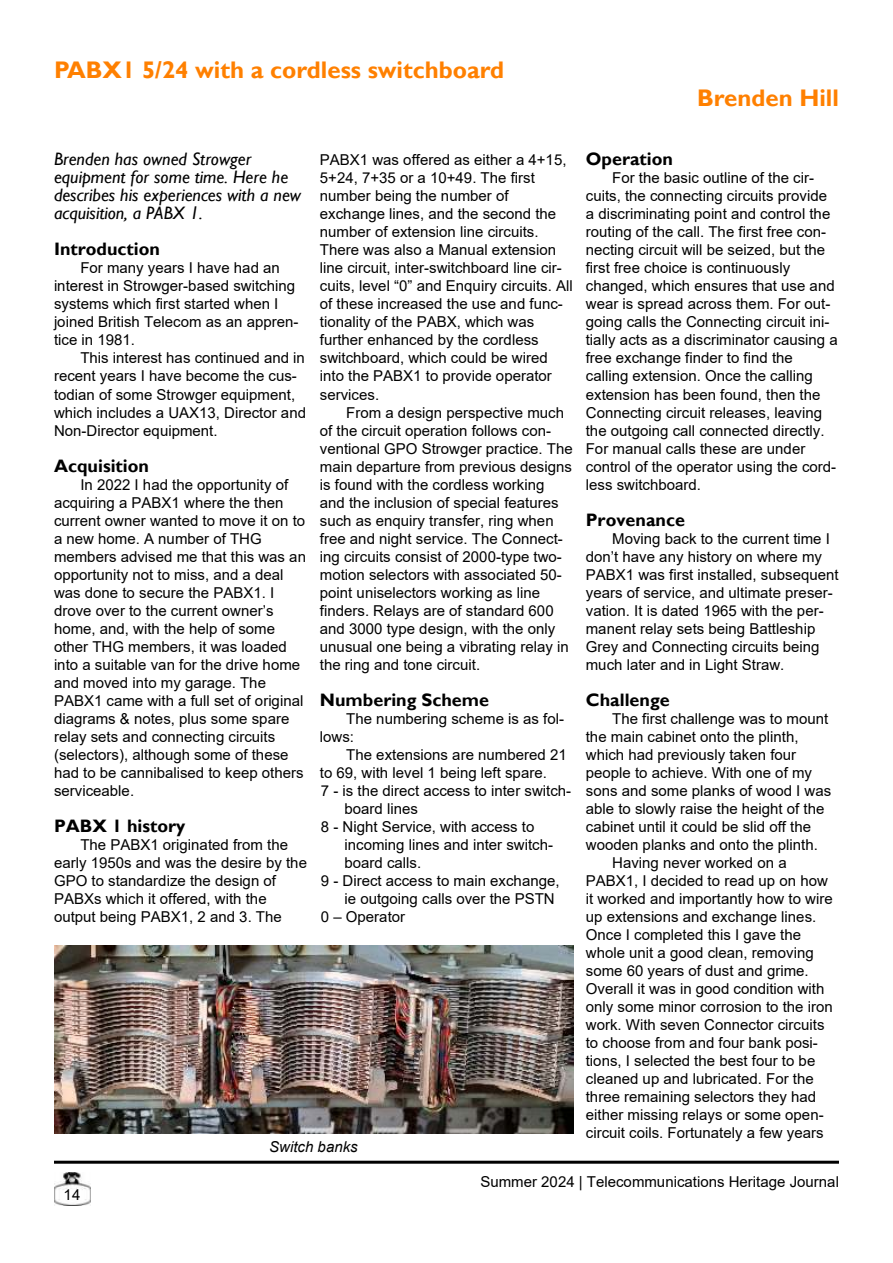
<style>
.page{position:relative;width:893px;height:1263px;background:#fff}
.page>*{position:absolute;margin:0;border:0;box-sizing:border-box;transform-origin:0 0}
.t1{font:700 24px "Gill Sans";color:#ff8000}
.t2{font:italic 18px/18px "Gill Sans";color:#000}
.t3{font:700 18px "Gill Sans";color:#000}
.t4{font:15px/18px "Arial";color:#000}
.t5{font:italic 15px "Arial";color:#000}
</style>
<div class="page">
<img style="left:54px;top:1172px;width:36px;height:33px">
<hr style="left:54px;top:1161px;width:785px;height:3px;background:#000">
<img style="left:54px;top:946px;width:519px;height:188px">
<h1 class="t1" style="left:54px;top:61px;width:452px">PABX1 5/24 with a cordless switchboard</h1>
<h1 class="t1" style="left:697px;top:89px;width:143px">Brenden Hill</h1>
<p class="t2" style="left:54px;top:152px;width:248px">Brenden has owned Strowger equipment for some time. Here he describes his experiences with a new acquisition, a PABX 1.</p>
<p class="t3" style="left:54px;top:243px;width:108px">Introduction</p>
<p class="t4" style="left:54px;top:261px;width:246px;text-indent:26px">For many years I have had an interest in Strowger-based switching systems which first started when I joined British Telecom as an appren&shy;tice in 1981.</p>
<p class="t4" style="left:54px;top:351px;width:254px;text-indent:26px">This interest has continued and in recent years I have become the cus&shy;todian of some Strowger equipment, which includes a UAX13, Director and Non-Director equipment.</p>
<p class="t3" style="left:54px;top:459px;width:96px">Acquisition</p>
<p class="t4" style="left:54px;top:477px;width:253px;text-indent:26px">In 2022 I had the opportunity of acquiring a PABX1 where the then current owner wanted to move it on to a new home. A number of THG members advised me that this was an opportunity not to miss, and a deal was done to secure the PABX1. I drove over to the current owner’s home, and, with the help of some other THG members, it was loaded into a suitable van for the drive home and moved into my garage. The<br>PABX1 came with a full set of original diagrams &amp; notes, plus some spare relay sets and connecting circuits (selectors), although some of these had to be cannibalised to keep others serviceable.</p>
<p class="t3" style="left:54px;top:819px;width:133px">PABX 1 history</p>
<p class="t4" style="left:54px;top:837px;width:254px;text-indent:26px">The PABX1 originated from the early 1950s and was the desire by the<br>GPO to standardize the design of<br>PABXs which it offered, with the output being PABX1, 2 and 3. The</p>
<p class="t4" style="left:320px;top:153px;width:254px">PABX1 was offered as either a 4+15,<br>5+24, 7+35 or a 10+49. The first number being the number of exchange lines, and the second the number of extension line circuits.<br>There was also a Manual extension line circuit, inter-switchboard line cir&shy;cuits, level “0” and Enquiry circuits. All of these increased the use and func&shy;tionality of the PABX, which was further enhanced by the cordless switchboard, which could be wired into the PABX1 to provide operator services.</p>
<p class="t4" style="left:320px;top:405px;width:254px;text-indent:26px">From a design perspective much of the circuit operation follows con&shy;ventional GPO Strowger practice. The main departure from previous designs is found with the cordless working and the inclusion of special features such as enquiry transfer, ring when free and night service. The Connect&shy;ing circuits consist of 2000-type two&shy;motion selectors with associated 50- point uniselectors working as line finders. Relays are of standard 600 and 3000 type design, with the only unusual one being a vibrating relay in the ring and tone circuit.</p>
<p class="t3" style="left:320px;top:693px;width:171px">Numbering Scheme</p>
<p class="t4" style="left:320px;top:711px;width:246px;text-indent:26px">The numbering scheme is as fol&shy;lows:</p>
<p class="t4" style="left:346px;top:747px;width:222px">The extensions are numbered 21</p>
<p class="t4" style="left:320px;top:765px;width:228px">to 69, with level 1 being left spare.</p>
<p class="t4" style="left:321px;top:783px;width:252px">7 - is the direct access to inter switch-</p>
<p class="t4" style="left:344px;top:801px;width:75px">board lines</p>
<p class="t4" style="left:321px;top:819px;width:215px">8 - Night Service, with access to</p>
<p class="t4" style="left:344px;top:837px;width:210px">incoming lines and inter switch-</p>
<p class="t4" style="left:344px;top:855px;width:78px">board calls.</p>
<p class="t4" style="left:321px;top:873px;width:240px">9 - Direct access to main exchange,</p>
<p class="t4" style="left:344px;top:891px;width:212px">ie outgoing calls over the PSTN</p>
<p class="t4" style="left:321px;top:909px;width:86px">0 – Operator</p>
<p class="t5" style="left:269px;top:1141px;width:90px">Switch banks</p>
<p class="t3" style="left:586px;top:153px;width:89px">Operation</p>
<p class="t4" style="left:586px;top:171px;width:253px;text-indent:26px">For the basic outline of the cir&shy;cuits, the connecting circuits provide a discriminating point and control the routing of the call. The first free con&shy;necting circuit will be seized, but the first free choice is continuously changed, which ensures that use and wear is spread across them. For out&shy;going calls the Connecting circuit ini&shy;tially acts as a discriminator causing a free exchange finder to find the calling extension. Once the calling extension has been found, then the Connecting circuit releases, leaving the outgoing call connected directly.<br>For manual calls these are under control of the operator using the cord&shy;less switchboard.</p>
<p class="t3" style="left:586px;top:513px;width:101px">Provenance</p>
<p class="t4" style="left:586px;top:531px;width:254px;text-indent:26px">Moving back to the current time I don’t have any history on where my PABX1 was first installed, subsequent years of service, and ultimate preser&shy;vation. It is dated 1965 with the per&shy;manent relay sets being Battleship Grey and Connecting circuits being much later and in Light Straw.</p>
<p class="t3" style="left:586px;top:693px;width:85px">Challenge</p>
<p class="t4" style="left:612px;top:711px;width:218px">The first challenge was to mount</p>
<p class="t4" style="left:586px;top:729px;width:214px">the main cabinet onto the plinth,</p>
<p class="t4" style="left:586px;top:747px;width:212px">which had previously taken four</p>
<p class="t4" style="left:586px;top:765px;width:228px">people to achieve. With one of my</p>
<p class="t4" style="left:586px;top:783px;width:247px">sons and some planks of wood I was</p>
<p class="t4" style="left:586px;top:801px;width:240px">able to slowly raise the height of the</p>
<p class="t4" style="left:586px;top:819px;width:227px">cabinet until it could be slid off the</p>
<p class="t4" style="left:586px;top:837px;width:234px">wooden planks and onto the plinth.</p>
<p class="t4" style="left:612px;top:855px;width:176px">Having never worked on a</p>
<p class="t4" style="left:586px;top:873px;width:244px">PABX1, I decided to read up on how</p>
<p class="t4" style="left:586px;top:891px;width:248px">it worked and importantly how to wire</p>
<p class="t4" style="left:586px;top:909px;width:232px">up extensions and exchange lines.</p>
<p class="t4" style="left:586px;top:927px;width:217px">Once I completed this I gave the</p>
<p class="t4" style="left:586px;top:945px;width:229px">whole unit a good clean, removing</p>
<p class="t4" style="left:586px;top:963px;width:224px">some 60 years of dust and grime.</p>
<p class="t4" style="left:586px;top:981px;width:240px">Overall it was in good condition with</p>
<p class="t4" style="left:586px;top:999px;width:248px">only some minor corrosion to the iron</p>
<p class="t4" style="left:586px;top:1017px;width:240px">work. With seven Connector circuits</p>
<p class="t4" style="left:586px;top:1035px;width:234px">to choose from and four bank posi-</p>
<p class="t4" style="left:586px;top:1053px;width:231px">tions, I selected the best four to be</p>
<p class="t4" style="left:586px;top:1071px;width:229px">cleaned up and lubricated. For the</p>
<p class="t4" style="left:586px;top:1089px;width:232px">three remaining selectors they had</p>
<p class="t4" style="left:586px;top:1107px;width:239px">either missing relays or some open-</p>
<p class="t4" style="left:586px;top:1125px;width:239px">circuit coils. Fortunately a few years</p>
<p class="t4" style="left:64px;top:1186px;width:18px">14</p>
<p class="t4" style="left:480px;top:1174px;width:360px">Summer 2024 | Telecommunications Heritage Journal</p>
</div>
